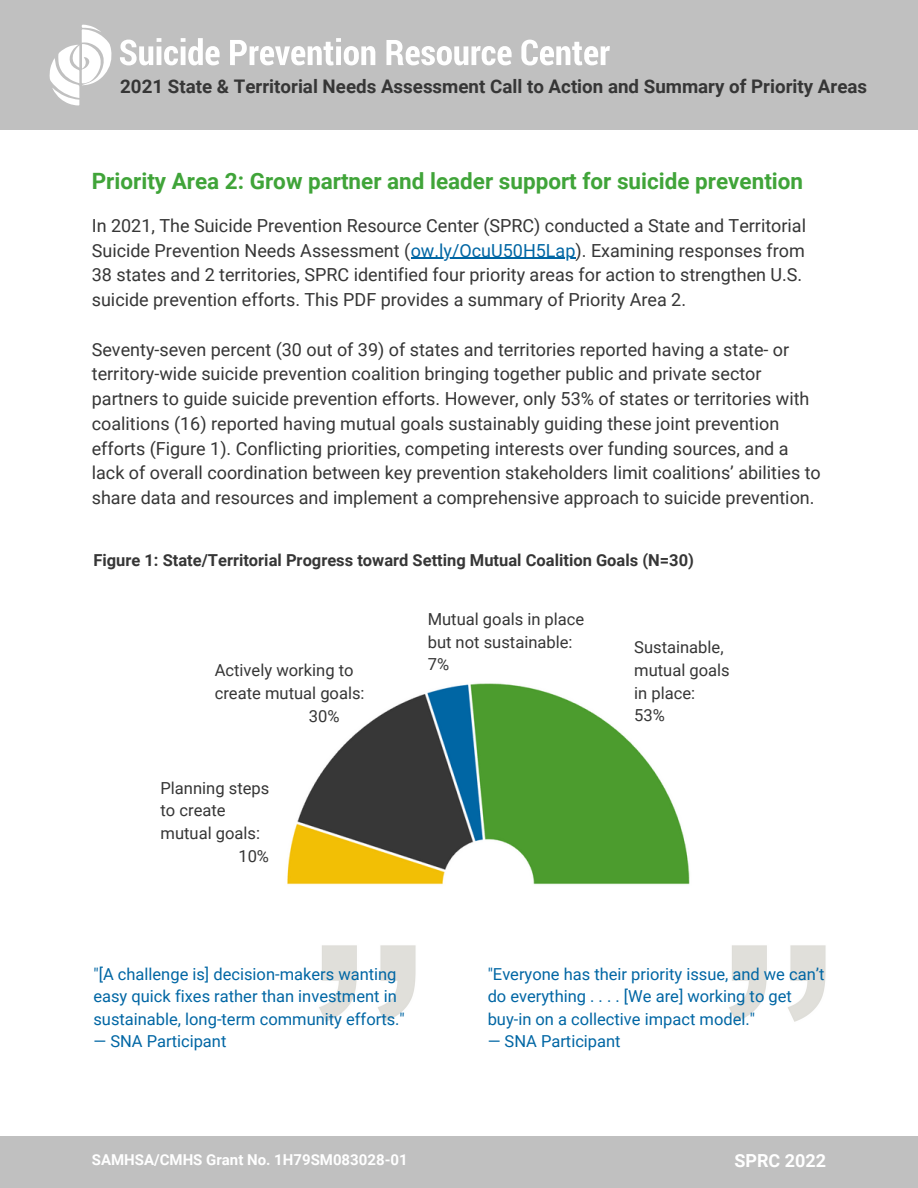
<style>
.page{position:relative;width:918px;height:1188px;background:#fff}
.page>*{position:absolute;margin:0;border:0;box-sizing:border-box;transform-origin:0 0}
.t1{font:700 22.5px "Roboto";color:#40a439}
.t2{font:700 18.75px "Roboto";color:#363636}
.t3{font:18px/24.8px "Roboto";color:#363636}
.t4{font:700 18px "Roboto";color:#fff}
.t5{font:16.5px/22.5px "Roboto";color:#0066a4}
.t6{font:16.5px/22.8px "Roboto";color:#363636}
.t7{font:700 16.5px "Roboto";color:#363636}
.t8{font:700 15px "Roboto";color:#fff}
.s1{color:#0066a4}
</style>
<div class="page">
<hr style="left:411px;top:258px;width:165px;height:1px;background:#0066a4">
<div style="left:0;top:0;width:918px;height:129px;background:#c0c0c0"></div>
<svg style="left:50px;top:25px;width:62px;height:81px"></svg>
<svg style="left:120px;top:38px;width:100px;height:28px"></svg>
<svg style="left:230px;top:38px;width:146px;height:28px"></svg>
<svg style="left:386px;top:40px;width:126px;height:25px"></svg>
<svg style="left:521px;top:40px;width:89px;height:26px"></svg>
<img style="left:287px;top:683px;width:403px;height:202px">
<img style="left:319px;top:945px;width:97px;height:77px">
<img style="left:729px;top:945px;width:97px;height:77px">
<div style="left:0;top:1137px;width:918px;height:51px;background:#c0c0c0"></div>
<p class="t2" style="left:120px;top:75px;width:748px">2021 State &amp; Territorial Needs Assessment Call to Action and Summary of Priority Areas</p>
<p class="t1" style="left:92px;top:168px;width:713px">Priority Area 2: Grow partner and leader support for suicide prevention</p>
<p class="t3" style="left:92px;top:213px;width:716px">In 2021, The Suicide Prevention Resource Center (SPRC) conducted a State and Territorial Suicide Prevention Needs Assessment (<span class="s1">ow.ly/OcuU50H5Lap</span>). Examining responses from 38 states and 2 territories, SPRC identified four priority areas for action to strengthen U.S. suicide prevention efforts. This PDF provides a summary of Priority Area 2.</p>
<p class="t3" style="left:92px;top:337px;width:731px">Seventy-seven percent (30 out of 39) of states and territories reported having a state- or territory-wide suicide prevention coalition bringing together public and private sector partners to guide suicide prevention efforts. However, only 53% of states or territories with coalitions (16) reported having mutual goals sustainably guiding these joint prevention efforts (Figure 1). Conflicting priorities, competing interests over funding sources, and a lack of overall coordination between key prevention stakeholders limit coalitions’ abilities to share data and resources and implement a comprehensive approach to suicide prevention.</p>
<p class="t7" style="left:93px;top:551px;width:602px">Figure 1: State/Territorial Progress toward Setting Mutual Coalition Goals (N=30)</p>
<p class="t6" style="left:215px;top:659px;width:151px">Actively working to create mutual goals:</p>
<p class="t6" style="left:309px;top:705px;width:32px">30%</p>
<p class="t6" style="left:161px;top:777px;width:110px">Planning steps to create mutual goals:</p>
<p class="t6" style="left:238px;top:845px;width:32px">10%</p>
<p class="t6" style="left:428px;top:608px;width:158px">Mutual goals in place but not sustainable:</p>
<p class="t6" style="left:428px;top:653px;width:23px">7%</p>
<p class="t6" style="left:634px;top:636px;width:97px">Sustainable, mutual goals in place:</p>
<p class="t6" style="left:634px;top:704px;width:32px">53%</p>
<p class="t5" style="left:93px;top:963px;width:313px">"[A challenge is] decision-makers wanting easy quick fixes rather than investment in sustainable, long-term community efforts."</p>
<p class="t5" style="left:93px;top:1031px;width:134px">— SNA Participant</p>
<p class="t5" style="left:488px;top:963px;width:338px">"Everyone has their priority issue, and we can’t do everything . . . . [We are] working to get buy-in on a collective impact model."</p>
<p class="t5" style="left:488px;top:1031px;width:134px">— SNA Participant</p>
<p class="t8" style="left:92px;top:1151px;width:317px">SAMHSA/CMHS Grant No. 1H79SM083028-01</p>
<p class="t4" style="left:734px;top:1150px;width:93px">SPRC 2022</p>
</div>
